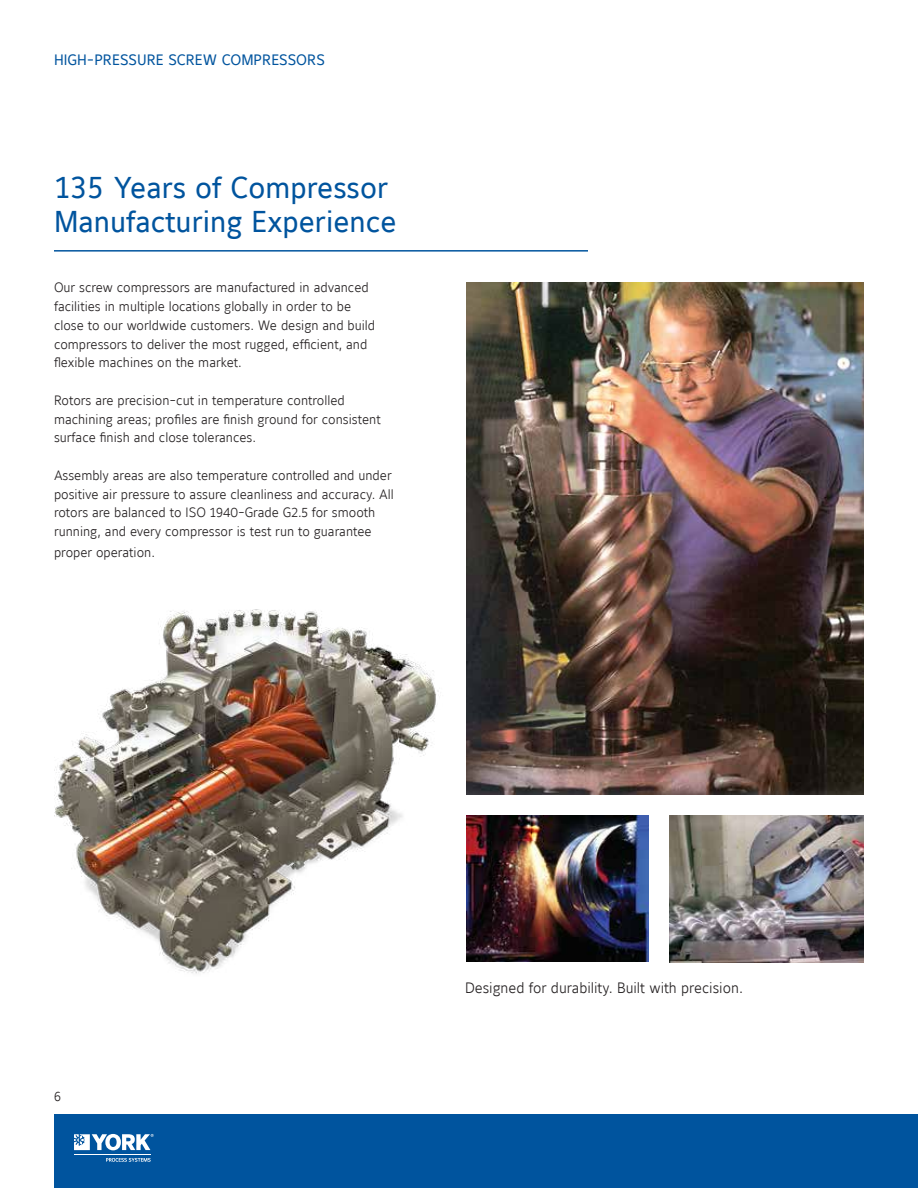
<style>
.page{position:relative;width:918px;height:1188px;background:#fff}
.page>*{position:absolute;margin:0;border:0;box-sizing:border-box;transform-origin:0 0}
.t1{font:30px/34.5px "Maurea Regular Tf";color:#00549e}
.t2{font:15px "Maurea Light Lf";color:#231f20}
.t3{font:15px "Maurea Regular Tf";color:#00549e}
.t4{font:13.5px/18.8px "Maurea Light Lf";color:#231f20}
</style>
<div class="page">
<div style="left:54px;top:1114px;width:864px;height:74px;background:#00549e"></div>
<svg style="left:106px;top:1158px;width:45px;height:4px"></svg>
<svg style="left:74px;top:1134px;width:80px;height:16px"></svg>
<hr style="left:74px;top:1154px;width:76px;height:1px;background:#fff">
<hr style="left:54px;top:250px;width:534px;height:2px;background:#00549e">
<img style="left:466px;top:283px;width:398px;height:512px">
<img style="left:670px;top:816px;width:194px;height:147px">
<img style="left:54px;top:609px;width:385px;height:365px">
<img style="left:466px;top:816px;width:182px;height:146px">
<p class="t3" style="left:54px;top:53px;width:272px">HIGH-PRESSURE SCREW COMPRESSORS</p>
<h1 class="t1" style="left:54px;top:172px;width:344px">135 Years of Compressor<br>Manufacturing Experience</h1>
<p class="t4" style="left:54px;top:278px;width:323px">Our screw compressors are manufactured in advanced facilities in multiple locations globally in order to be close to our worldwide customers. We design and build compressors to deliver the most rugged, efficient, and flexible machines on the market.</p>
<p class="t4" style="left:54px;top:391px;width:328px">Rotors are precision-cut in temperature controlled machining areas; profiles are finish ground for consistent surface finish and close tolerances.</p>
<p class="t4" style="left:54px;top:466px;width:341px">Assembly areas are also temperature controlled and under positive air pressure to assure cleanliness and accuracy. All rotors are balanced to ISO 1940-Grade G2.5 for smooth running, and every compressor is test run to guarantee</p>
<p class="t4" style="left:54px;top:544px;width:102px">proper operation.</p>
<p class="t4" style="left:54px;top:1087px;width:8px">6</p>
<p class="t2" style="left:465px;top:980px;width:280px">Designed for durability. Built with precision.</p>
</div>
